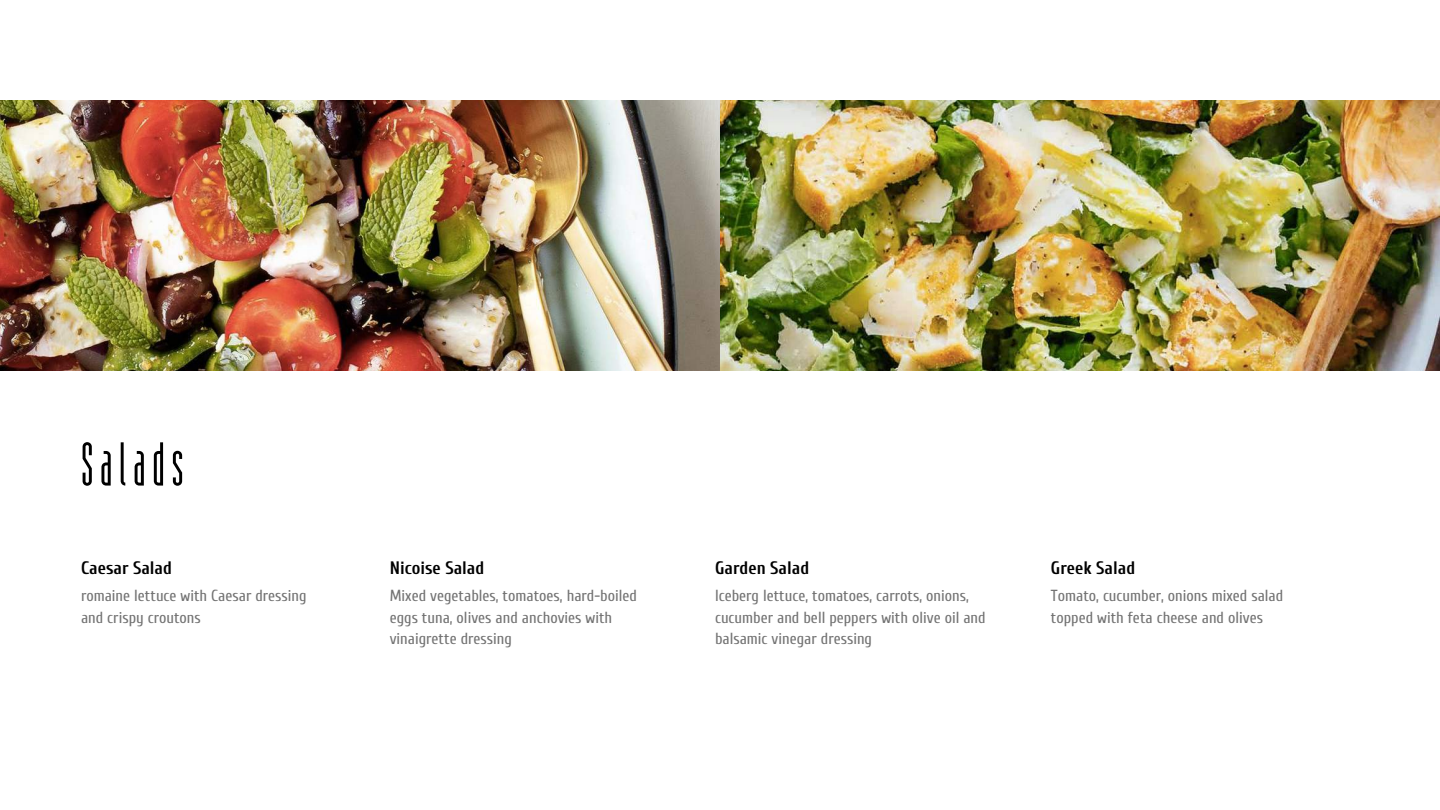
<style>
.page{position:relative;width:1440px;height:810px;background:#fff}
.page>*{position:absolute;margin:0;border:0;box-sizing:border-box;transform-origin:0 0}
.t1{font:60.5px "Marapfhont";letter-spacing:.11em;color:#000}
.t2{font:700 18px "Cuprum";color:#000}
.t3{font:16px/21.8px "Cuprum";color:#737373}
</style>
<div class="page">
<img style="left:0;top:101px;width:1440px;height:270px">
<h1 class="t1" style="left:81px;top:434px;width:104px">Salads</h1>
<p class="t2" style="left:81px;top:558px;width:93px">Caesar Salad</p>
<p class="t3" style="left:81px;top:585px;width:227px">romaine lettuce with Caesar dressing and crispy croutons</p>
<p class="t2" style="left:390px;top:558px;width:96px">Nicoise Salad</p>
<p class="t3" style="left:390px;top:585px;width:249px">Mixed vegetables, tomatoes, hard-boiled eggs tuna, olives and anchovies with vinaigrette dressing</p>
<p class="t2" style="left:715px;top:558px;width:96px">Garden Salad</p>
<p class="t3" style="left:715px;top:585px;width:272px">Iceberg lettuce, tomatoes, carrots, onions, cucumber and bell peppers with olive oil and balsamic vinegar dressing</p>
<p class="t2" style="left:1051px;top:558px;width:86px">Greek Salad</p>
<p class="t3" style="left:1051px;top:585px;width:234px">Tomato, cucumber, onions mixed salad topped with feta cheese and olives</p>
</div>
